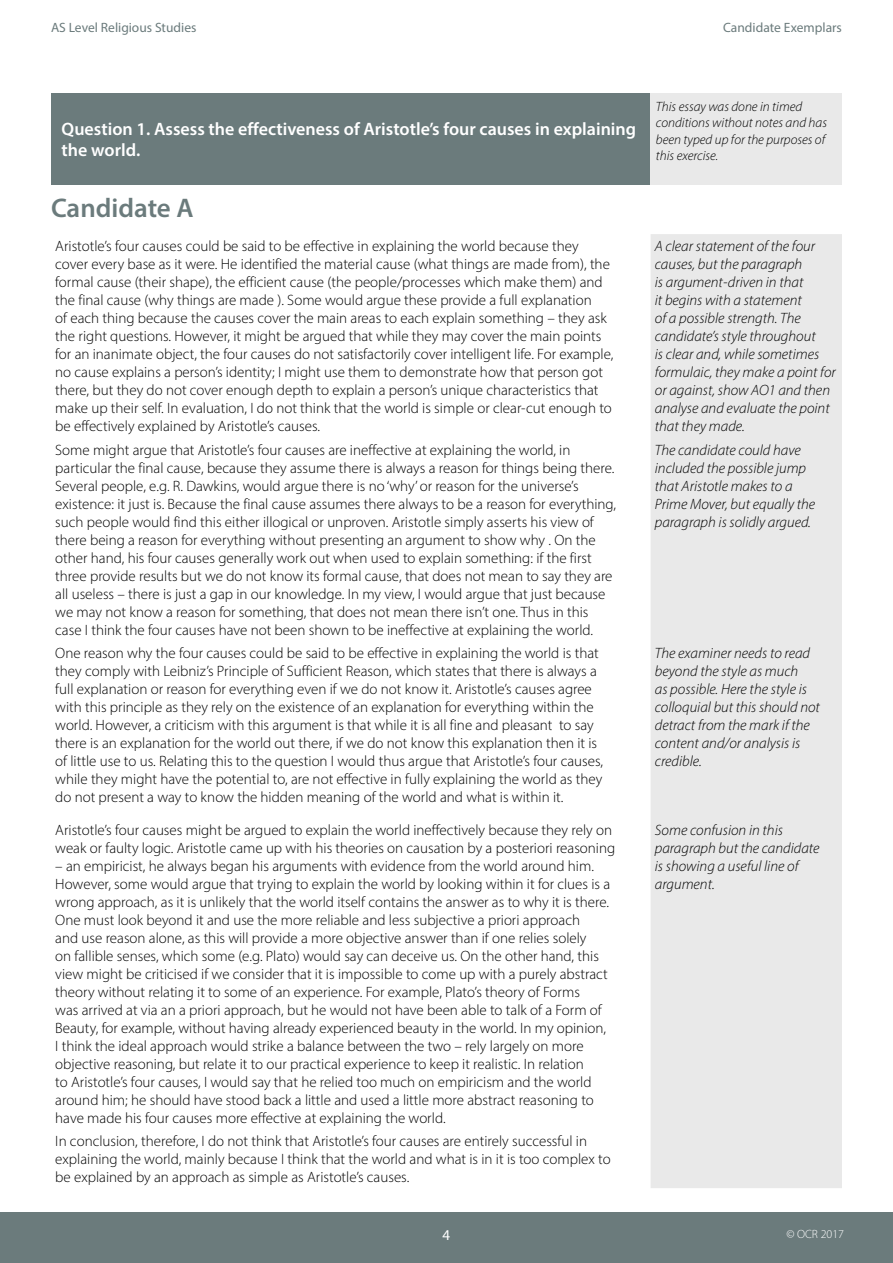
<style>
.page{position:relative;width:893px;height:1263px;background:#fff}
.page>*{position:absolute;margin:0;border:0;box-sizing:border-box;transform-origin:0 0}
.Subheading{font:600 27px "Myriad Pro";color:#6b7b7c}
.Body_white{font:600 18px/21.6px "Myriad Pro";color:#fff}
.Body{font:300 15px/18px "Myriad Pro";color:#000}
.Body-2{font:italic 300 15px/18px "Myriad Pro";color:#000}
.t1{font:15px "Myriad Pro";color:#fff}
.Body-3{font:italic 300 13.5px/16.2px "Myriad Pro";color:#000}
.t2{font:13.5px "Myriad Pro";color:#6b7b7c}
.t3{font:300 12px "Myriad Pro";color:#fff}
</style>
<div class="page">
<div style="left:0;top:1212px;width:893px;height:51px;background:#6b7b7c"></div>
<div style="left:51px;top:94px;width:600px;height:91px;background:#6b7b7c"></div>
<div style="left:651px;top:234px;width:191px;height:954px;background:#e9e9e9"></div>
<div style="left:651px;top:94px;width:191px;height:91px;background:#e9e9e9"></div>
<p class="t2" style="left:51px;top:19px;width:147px">AS Level Religious Studies</p>
<p class="t2" style="left:723px;top:19px;width:120px">Candidate Exemplars</p>
<h3 class="Body_white" style="left:62px;top:117px;width:576px">Question 1. Assess the effectiveness of Aristotle’s four causes in explaining the world.</h3>
<h3 class="Body-3" style="left:656px;top:98px;width:173px">This essay was done in timed conditions without notes and has been typed up for the purposes of this exercise.</h3>
<h3 class="Subheading" style="left:51px;top:190px;width:144px">Candidate A</h3>
<h3 class="Body" style="left:55px;top:237px;width:560px">Aristotle’s four causes could be said to be effective in explaining the world because they cover every base as it were. He identified the material cause (what things are made from), the formal cause (their shape), the efficient cause (the people/processes which make them) and the final cause (why things are made ). Some would argue these provide a full explanation<br>of each thing because the causes cover the main areas to each explain something – they ask the right questions. However, it might be argued that while they may cover the main points for an inanimate object, the four causes do not satisfactorily cover intelligent life. For example, no cause explains a person’s identity; I might use them to demonstrate how that person got there, but they do not cover enough depth to explain a person’s unique characteristics that make up their self. In evaluation, I do not think that the world is simple or clear-cut enough to be effectively explained by Aristotle’s causes.</h3>
<h3 class="Body-2" style="left:655px;top:237px;width:183px">A clear statement of the four causes, but the paragraph<br>is argument-driven in that<br>it begins with a statement<br>of a possible strength. The candidate’s style throughout<br>is clear and, while sometimes formulaic, they make a point for or against, show AO1 and then analyse and evaluate the point that they made.</h3>
<h3 class="Body" style="left:55px;top:440px;width:562px">Some might argue that Aristotle’s four causes are ineffective at explaining the world, in particular the final cause, because they assume there is always a reason for things being there.<br>Several people, e.g. R. Dawkins, would argue there is no ‘why’ or reason for the universe’s existence: it just is. Because the final cause assumes there always to be a reason for everything, such people would find this either illogical or unproven. Aristotle simply asserts his view of there being a reason for everything without presenting an argument to show why . On the other hand, his four causes generally work out when used to explain something: if the first three provide results but we do not know its formal cause, that does not mean to say they are all useless – there is just a gap in our knowledge. In my view, I would argue that just because we may not know a reason for something, that does not mean there isn’t one. Thus in this case I think the four causes have not been shown to be ineffective at explaining the world.</h3>
<h3 class="Body-2" style="left:655px;top:440px;width:162px">The candidate could have included the possible jump that Aristotle makes to a<br>Prime Mover, but equally the paragraph is solidly argued.</h3>
<h3 class="Body" style="left:55px;top:644px;width:549px">One reason why the four causes could be said to be effective in explaining the world is that they comply with Leibniz’s Principle of Sufficient Reason, which states that there is always a full explanation or reason for everything even if we do not know it. Aristotle’s causes agree with this principle as they rely on the existence of an explanation for everything within the world. However, a criticism with this argument is that while it is all fine and pleasant to say there is an explanation for the world out there, if we do not know this explanation then it is of little use to us. Relating this to the question I would thus argue that Aristotle’s four causes, while they might have the potential to, are not effective in fully explaining the world as they do not present a way to know the hidden meaning of the world and what is within it.</h3>
<h3 class="Body-2" style="left:655px;top:644px;width:167px">The examiner needs to read beyond the style as much<br>as possible. Here the style is colloquial but this should not detract from the mark if the content and/or analysis is credible.</h3>
<h3 class="Body" style="left:55px;top:821px;width:561px">Aristotle’s four causes might be argued to explain the world ineffectively because they rely on weak or faulty logic. Aristotle came up with his theories on causation by a posteriori reasoning</h3>
<h3 class="Body" style="left:55px;top:857px;width:556px">– an empiricist, he always began his arguments with evidence from the world around him.<br>However, some would argue that trying to explain the world by looking within it for clues is a wrong approach, as it is unlikely that the world itself contains the answer as to why it is there.<br>One must look beyond it and use the more reliable and less subjective a priori approach<br>and use reason alone, as this will provide a more objective answer than if one relies solely<br>on fallible senses, which some (e.g. Plato) would say can deceive us. On the other hand, this view might be criticised if we consider that it is impossible to come up with a purely abstract theory without relating it to some of an experience. For example, Plato’s theory of Forms<br>was arrived at via an a priori approach, but he would not have been able to talk of a Form of Beauty, for example, without having already experienced beauty in the world. In my opinion, I think the ideal approach would strike a balance between the two – rely largely on more objective reasoning, but relate it to our practical experience to keep it realistic. In relation<br>to Aristotle’s four causes, I would say that he relied too much on empiricism and the world around him; he should have stood back a little and used a little more abstract reasoning to have made his four causes more effective at explaining the world.</h3>
<h3 class="Body-2" style="left:655px;top:821px;width:166px">Some confusion in this paragraph but the candidate is showing a useful line of argument.</h3>
<h3 class="Body" style="left:55px;top:1132px;width:557px">In conclusion, therefore, I do not think that Aristotle’s four causes are entirely successful in explaining the world, mainly because I think that the world and what is in it is too complex to be explained by an approach as simple as Aristotle’s causes.</h3>
<p class="t1" style="left:443px;top:1226px;width:9px">4</p>
<p class="t3" style="left:786px;top:1227px;width:59px">© OCR 2017</p>
</div>
